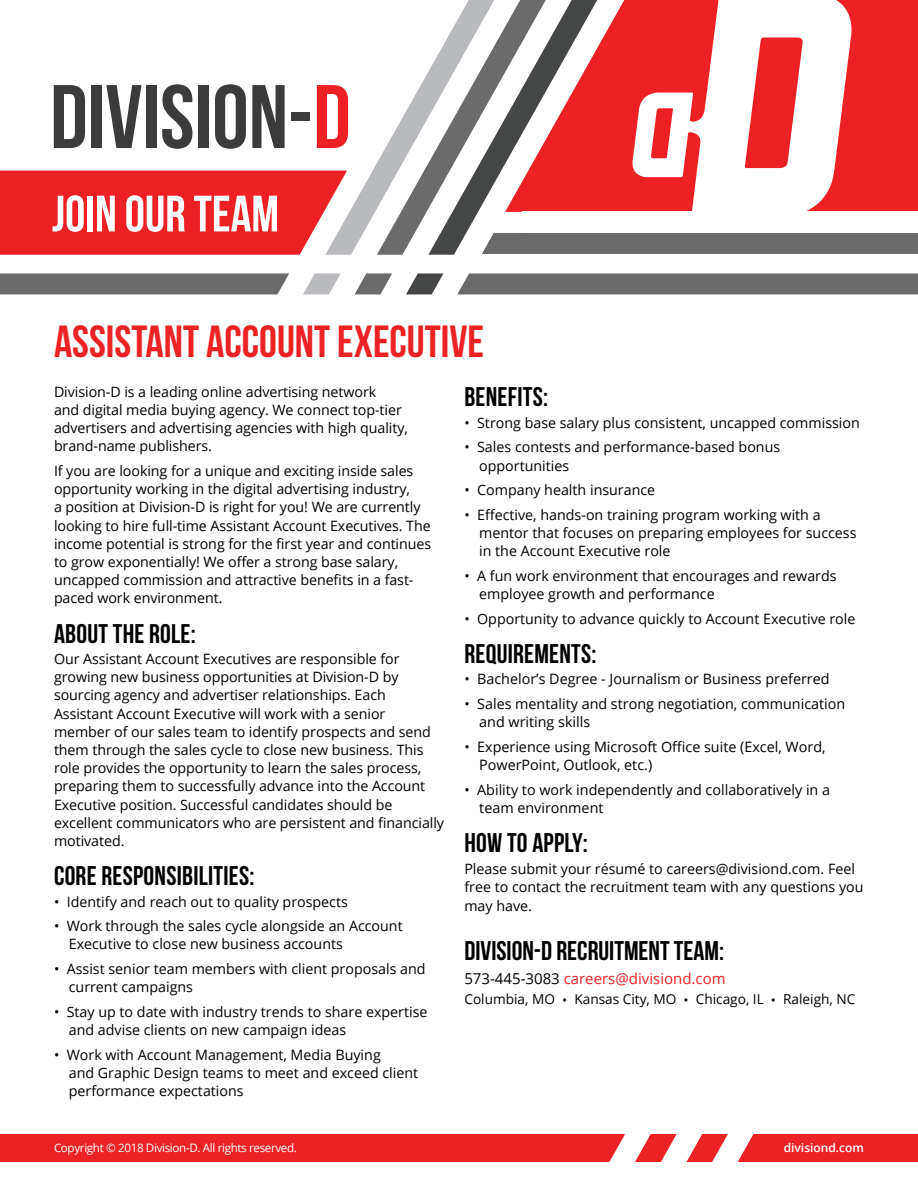
<style>
.page{position:relative;width:918px;height:1188px;background:#fff}
.page>*{position:absolute;margin:0;border:0;box-sizing:border-box;transform-origin:0 0}
.t1{font:45px "Bebas Neue";color:#ed2224}
.t2{font:27px "Bebas Neue";letter-spacing:.01em;color:#000}
.t3{font:15px "Open Sans";color:#ed2224}
.t4{font:14.4px/18.1px "Open Sans";color:#000}
.t5{font:14.25px/18.1px "Open Sans";letter-spacing:-.005em;color:#000}
.t6{font:13.65px "Open Sans";color:#000}
.t7{font:600 12px "Open Sans";color:#fff}
.t8{font:11.7px "Open Sans";letter-spacing:-.03em;color:#fff}
.s1{color:#000}
</style>
<div class="page">
<div style="left:0;top:1134px;width:918px;height:27px;background:#ed2224"></div>
<svg style="left:595px;top:1134px;width:173px;height:28px"></svg>
<svg style="left:355px;top:273px;width:37px;height:21px"></svg>
<svg style="left:406px;top:273px;width:37px;height:21px"></svg>
<svg style="left:303px;top:273px;width:38px;height:21px"></svg>
<div style="left:0;top:273px;width:289px;height:21px;background:#6b6b6b"></div>
<div style="left:457px;top:273px;width:461px;height:21px;background:#6b6b6b"></div>
<svg style="left:0;top:0;width:918px;height:255px"></svg>
<h1 class="t1" style="left:54px;top:316px;width:432px">ASSISTANT ACCOUNT EXECUTIVE</h1>
<p class="t5" style="left:54px;top:382px;width:355px">Division-D is a leading online advertising network<br>and digital media buying agency. We connect top-tier advertisers and advertising agencies with high quality, brand-name publishers.</p>
<p class="t5" style="left:54px;top:461px;width:379px">If you are looking for a unique and exciting inside sales opportunity working in the digital advertising industry,<br>a position at Division-D is right for you! We are currently looking to hire full-time Assistant Account Executives. The income potential is strong for the first year and continues to grow exponentially! We offer a strong base salary, uncapped commission and attractive benefits in a fast&shy;paced work environment.</p>
<h2 class="t2" style="left:54px;top:619px;width:143px">ABOUT THE ROLE:</h2>
<p class="t5" style="left:54px;top:649px;width:392px">Our Assistant Account Executives are responsible for growing new business opportunities at Division-D by sourcing agency and advertiser relationships. Each Assistant Account Executive will work with a senior member of our sales team to identify prospects and send them through the sales cycle to close new business. This role provides the opportunity to learn the sales process, preparing them to successfully advance into the Account Executive position. Successful candidates should be excellent communicators who are persistent and financially motivated.</p>
<h2 class="t2" style="left:54px;top:861px;width:202px">CORE RESPONSIBILITIES:</h2>
<p class="t5" style="left:54px;top:892px;width:295px">• Identify and reach out to quality prospects</p>
<p class="t5" style="left:69px;top:917px;width:335px;text-indent:-15px">• Work through the sales cycle alongside an Account<br>Executive to close new business accounts</p>
<p class="t5" style="left:69px;top:960px;width:358px;text-indent:-15px">• Assist senior team members with client proposals and current campaigns</p>
<p class="t5" style="left:69px;top:1002px;width:360px;text-indent:-15px">• Stay up to date with industry trends to share expertise and advise clients on new campaign ideas</p>
<p class="t5" style="left:69px;top:1045px;width:351px;text-indent:-15px">• Work with Account Management, Media Buying<br>and Graphic Design teams to meet and exceed client performance expectations</p>
<h2 class="t2" style="left:464px;top:382px;width:85px">BENEFITS:</h2>
<p class="t5" style="left:464px;top:413px;width:397px">• Strong base salary plus consistent, uncapped commission</p>
<p class="t5" style="left:479px;top:438px;width:303px;text-indent:-15px">• Sales contests and performance-based bonus opportunities</p>
<p class="t5" style="left:464px;top:481px;width:192px">• Company health insurance</p>
<p class="t5" style="left:479px;top:505px;width:379px;text-indent:-15px">• Effective, hands-on training program working with a mentor that focuses on preparing employees for success in the Account Executive role</p>
<p class="t5" style="left:479px;top:566px;width:359px;text-indent:-15px">• A fun work environment that encourages and rewards employee growth and performance</p>
<p class="t5" style="left:464px;top:609px;width:393px">• Opportunity to advance quickly to Account Executive role</p>
<h2 class="t2" style="left:464px;top:639px;width:134px">REQUIREMENTS:</h2>
<p class="t4" style="left:464px;top:670px;width:367px">• Bachelor’s Degree - Journalism or Business preferred</p>
<p class="t4" style="left:479px;top:694px;width:368px;text-indent:-15px">• Sales mentality and strong negotiation, communication and writing skills</p>
<p class="t4" style="left:479px;top:737px;width:348px;text-indent:-15px">• Experience using Microsoft Office suite (Excel, Word,<br>PowerPoint, Outlook, etc.)</p>
<p class="t4" style="left:479px;top:780px;width:352px;text-indent:-15px">• Ability to work independently and collaboratively in a team environment</p>
<h2 class="t2" style="left:464px;top:828px;width:125px">HOW TO APPLY:</h2>
<p class="t5" style="left:464px;top:859px;width:401px">Please submit your résumé to careers@divisiond.com. Feel free to contact the recruitment team with any questions you</p>
<p class="t5" style="left:464px;top:897px;width:69px">may have.</p>
<h2 class="t2" style="left:464px;top:936px;width:261px">DIVISION-D RECRUITMENT TEAM:</h2>
<p class="t3" style="left:464px;top:969px;width:263px"><span class="s1">573-445-3083</span> careers@divisiond.com</p>
<p class="t6" style="left:464px;top:990px;width:392px">Columbia, MO • Kansas City, MO • Chicago, IL • Raleigh, NC</p>
<p class="t8" style="left:54px;top:1140px;width:245px">Copyright © 2018 Division-D. All rights reserved.</p>
<p class="t7" style="left:784px;top:1140px;width:82px">divisiond.com</p>
</div>
